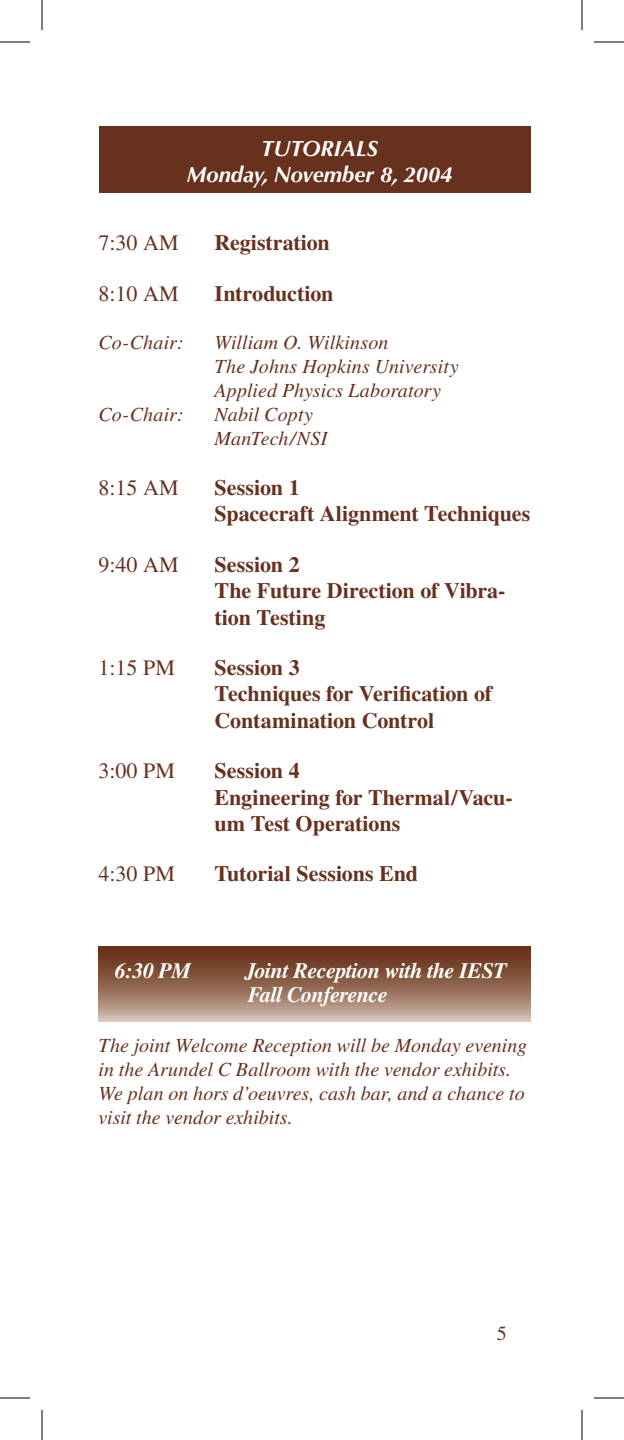
<style>
.page{position:relative;width:624px;height:1440px;background:#fff}
.page>*{position:absolute;margin:0;border:0;box-sizing:border-box;transform-origin:0 0}
.t1{font:700 22px/26.4px "Times";color:#68311e}
.t2{font:italic 700 22px/24px "Times";letter-spacing:-.02em;color:#fff}
.t3{font:22px "Times";color:#68311e}
.t4{font:italic 700 22px/26.4px "Optima";color:#fff;text-align:center}
.t5{font:italic 20px/24px "Times";color:#68311e}
.t6{font:20px "Times";color:#68311e}
</style>
<div class="page">
<div style="left:99px;top:126px;width:432px;height:67px;background:#68311e"></div>
<svg style="left:99px;top:946px;width:432px;height:76px;background:#936b57"></svg>
<hr style="left:0;top:42px;width:30px;height:1px;background:#000">
<hr style="left:594px;top:42px;width:30px;height:1px;background:#000">
<hr style="left:0;top:1398px;width:30px;height:1px;background:#000">
<hr style="left:594px;top:1398px;width:30px;height:1px;background:#000">
<hr style="left:42px;top:0;width:1px;height:30px;background:#000">
<hr style="left:42px;top:1410px;width:1px;height:30px;background:#000">
<hr style="left:582px;top:0;width:1px;height:30px;background:#000">
<hr style="left:582px;top:1410px;width:1px;height:30px;background:#000">
<p class="t4" style="left:187px;top:135px;width:267px">TUTORIALS<br>Monday, November 8, 2004</p>
<p class="t3" style="left:98px;top:230px;width:82px">7:30 AM</p>
<p class="t1" style="left:215px;top:229px;width:117px">Registration</p>
<p class="t3" style="left:98px;top:281px;width:82px">8:10 AM</p>
<p class="t1" style="left:215px;top:280px;width:121px">Introduction</p>
<p class="t5" style="left:98px;top:330px;width:87px">Co-Chair:</p>
<p class="t5" style="left:214px;top:330px;width:246px">William O. Wilkinson<br>The Johns Hopkins University<br>Applied Physics Laboratory</p>
<p class="t5" style="left:98px;top:402px;width:87px">Co-Chair:</p>
<p class="t5" style="left:214px;top:402px;width:114px">Nabil Copty<br>ManTech/NSI</p>
<p class="t3" style="left:98px;top:475px;width:82px">8:15 AM</p>
<p class="t1" style="left:215px;top:474px;width:317px">Session 1<br>Spacecraft Alignment Techniques</p>
<p class="t3" style="left:98px;top:552px;width:82px">9:40 AM</p>
<p class="t1" style="left:214px;top:551px;width:293px">Session 2<br>The Future Direction of Vibra&shy;tion Testing</p>
<p class="t3" style="left:98px;top:655px;width:78px">1:15 PM</p>
<p class="t1" style="left:215px;top:654px;width:279px">Session 3<br>Techniques for Verification of<br>Contamination Control</p>
<p class="t3" style="left:98px;top:758px;width:78px">3:00 PM</p>
<p class="t1" style="left:215px;top:757px;width:300px">Session 4<br>Engineering for Thermal/Vacu&shy;um Test Operations</p>
<p class="t3" style="left:98px;top:862px;width:78px">4:30 PM</p>
<p class="t1" style="left:215px;top:860px;width:205px">Tutorial Sessions End</p>
<p class="t2" style="left:115px;top:958px;width:78px">6:30 PM</p>
<p class="t2" style="left:245px;top:958px;width:263px">Joint Reception with the IEST<br>Fall Conference</p>
<p class="t5" style="left:98px;top:1033px;width:430px">The joint Welcome Reception will be Monday evening in the Arundel C Ballroom with the vendor exhibits.<br>We plan on hors d’oeuvres, cash bar, and a chance to visit the vendor exhibits.</p>
<p class="t6" style="left:497px;top:1322px;width:11px">5</p>
</div>
